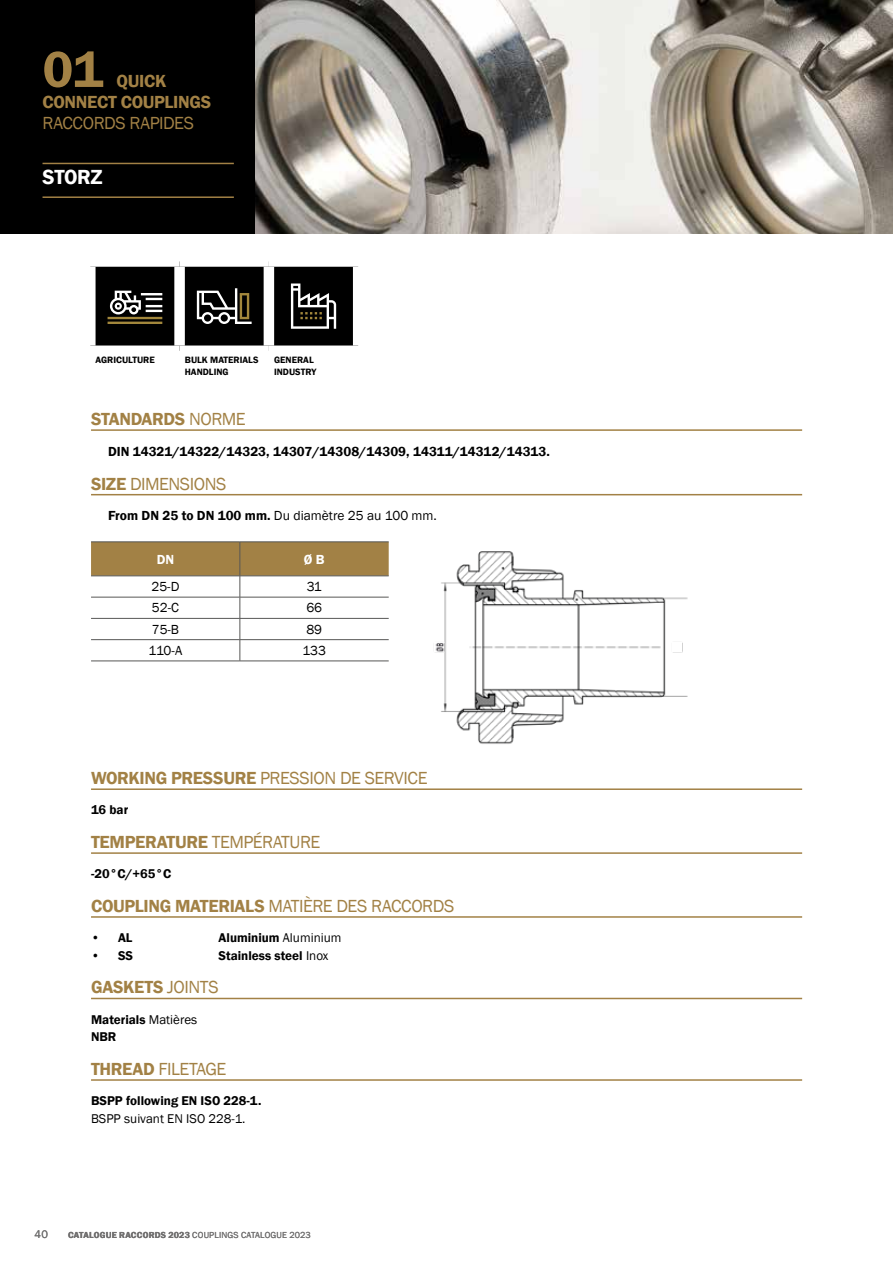
<style>
.page{position:relative;width:893px;height:1263px;background:#fff}
.page>*{position:absolute;margin:0;border:0;box-sizing:border-box;transform-origin:0 0}
.t1{font:600 52.5px "Franklin Gothic";color:#a28145}
.t2{font:600 21px "Franklin Gothic";letter-spacing:-.02em;color:#fff}
.t3{font:18px "Franklin Gothic";letter-spacing:-.025em;color:#a28145}
.t4{font:600 18px/21px "Franklin Gothic";letter-spacing:-.02em;color:#a28145}
.t5{font:13.5px "Franklin Gothic";color:#000}
.t6{font:600 13.5px "Franklin Gothic";color:#000}
.t7{font:600 13.5px "Franklin Gothic";color:#fff}
.t8{font:600 13.05px/17.2px "Franklin Gothic";color:#000}
.t9{font:13.05px "Franklin Gothic";color:#000}
.t10{font:11.25px "Franklin Gothic";color:#706f6f}
.t11{font:600 9.45px/11.4px "Franklin Gothic";color:#000}
.t12{font:9px "Franklin Gothic";letter-spacing:.02em;color:#706f6f}
.s1{font-weight:400}
.s2{font-weight:600}
</style>
<div class="page">
<div style="left:0;top:0;width:255px;height:234px;background:#000"></div>
<hr style="left:43px;top:163px;width:191px;height:1px;background:#a28145">
<hr style="left:43px;top:196px;width:191px;height:2px;background:#a28145">
<hr style="left:91px;top:429px;width:711px;height:2px;background:#a28145">
<hr style="left:91px;top:494px;width:711px;height:1px;background:#a28145">
<svg style="left:91px;top:542px;width:298px;height:119px"></svg>
<hr style="left:91px;top:661px;width:149px;height:1px;background:#575756">
<hr style="left:240px;top:661px;width:149px;height:1px;background:#575756">
<img style="left:435px;top:551px;width:253px;height:193px">
<hr style="left:91px;top:788px;width:711px;height:2px;background:#a28145">
<hr style="left:91px;top:852px;width:711px;height:2px;background:#a28145">
<hr style="left:91px;top:916px;width:711px;height:2px;background:#a28145">
<hr style="left:91px;top:998px;width:711px;height:1px;background:#a28145">
<hr style="left:91px;top:1079px;width:711px;height:2px;background:#a28145">
<svg style="left:90px;top:261px;width:268px;height:90px"></svg>
<img style="left:255px;top:0;width:638px;height:234px">
<h1 class="t1" style="left:43px;top:37px;width:62px">01</h1>
<p class="t4" style="left:43px;top:71px;width:170px;text-indent:74px">QUICK<br>CONNECT COUPLINGS</p>
<p class="t3" style="left:43px;top:112px;width:153px">RACCORDS RAPIDES</p>
<p class="t2" style="left:43px;top:164px;width:62px">STORZ</p>
<p class="t11" style="left:96px;top:355px;width:61px">AGRICULTURE</p>
<p class="t11" style="left:185px;top:355px;width:75px">BULK MATERIALS<br>HANDLING</p>
<p class="t11" style="left:274px;top:355px;width:44px">GENERAL<br>INDUSTRY</p>
<p class="t4" style="left:91px;top:409px;width:156px">STANDARDS <span class="s1">NORME</span></p>
<p class="t6" style="left:108px;top:443px;width:443px">DIN 14321/14322/14323, 14307/14308/14309, 14311/14312/14313.</p>
<p class="t3" style="left:91px;top:472px;width:137px"><span class="s2">SIZE</span> DIMENSIONS</p>
<p class="t5" style="left:108px;top:507px;width:330px"><span class="s2">From DN 25 to DN 100 mm.</span> Du diamètre 25 au 100 mm.</p>
<p class="t7" style="left:157px;top:551px;width:19px">DN</p>
<p class="t7" style="left:304px;top:551px;width:22px">Ø B</p>
<p class="t5" style="left:151px;top:578px;width:29px">25-D</p>
<p class="t5" style="left:307px;top:578px;width:17px">31</p>
<p class="t5" style="left:152px;top:600px;width:29px">52-C</p>
<p class="t5" style="left:306px;top:600px;width:17px">66</p>
<p class="t5" style="left:152px;top:621px;width:29px">75-B</p>
<p class="t5" style="left:306px;top:621px;width:17px">89</p>
<p class="t5" style="left:148px;top:642px;width:36px">110-A</p>
<p class="t5" style="left:302px;top:642px;width:25px">133</p>
<p class="t3" style="left:91px;top:767px;width:338px"><span class="s2">WORKING PRESSURE</span> PRESSION DE SERVICE</p>
<p class="t8" style="left:91px;top:801px;width:39px">16 bar</p>
<p class="t4" style="left:91px;top:832px;width:231px">TEMPERATURE <span class="s1">TEMPÉRATURE</span></p>
<p class="t8" style="left:91px;top:865px;width:82px">-20°C/+65°C</p>
<p class="t3" style="left:91px;top:895px;width:365px"><span class="s2">COUPLING MATERIALS</span> MATIÈRE DES RACCORDS</p>
<p class="t8" style="left:91px;top:929px;width:43px">• AL</p>
<p class="t8" style="left:219px;top:929px;width:124px">Aluminium <span class="s1">Aluminium</span></p>
<p class="t8" style="left:91px;top:947px;width:44px">• SS</p>
<p class="t8" style="left:219px;top:947px;width:111px">Stainless steel <span class="s1">Inox</span></p>
<p class="t4" style="left:91px;top:977px;width:129px">GASKETS <span class="s1">JOINTS</span></p>
<p class="t8" style="left:91px;top:1011px;width:108px">Materials <span class="s1">Matières<br></span>NBR</p>
<p class="t3" style="left:91px;top:1058px;width:137px"><span class="s2">THREAD</span> FILETAGE</p>
<p class="t8" style="left:91px;top:1092px;width:172px">BSPP following EN ISO 228-1.</p>
<p class="t9" style="left:91px;top:1110px;width:156px">BSPP suivant EN ISO 228-1.</p>
<p class="t10" style="left:35px;top:1227px;width:15px">40</p>
<p class="t12" style="left:68px;top:1229px;width:244px"><span class="s2">CATALOGUE RACCORDS 2023</span> COUPLINGS CATALOGUE 2023</p>
</div>
